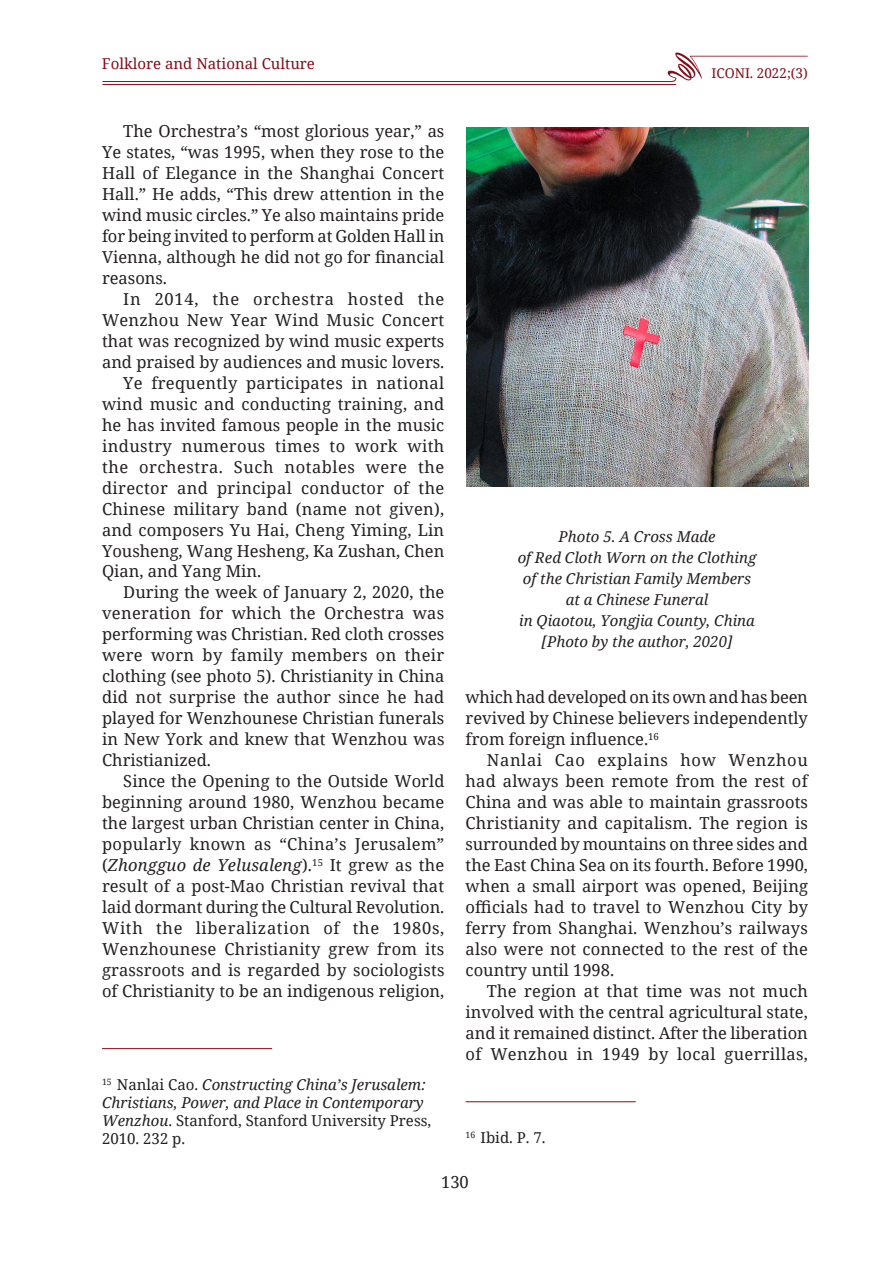
<style>
.page{position:relative;width:893px;height:1263px;background:#fff}
.page>*{position:absolute;margin:0;border:0;box-sizing:border-box;transform-origin:0 0}
.Текст{font:16.5px/21px "Noto Serif";color:#231f20;text-align:justify}
.Фото{font:italic 15px/21px "Noto Serif";color:#231f20;text-align:center}
.Примечание{font:italic 15px/18px "Noto Serif";color:#231f20}
.t1{font:15px "Noto Serif";color:#850d19}
.Примечание-2{font:15px "Noto Serif";color:#231f20}
.t2{font:13.5px "Noto Serif";color:#850d19}
.s1{font-style:italic}
.s2{font-style:normal}
</style>
<div class="page">
<svg style="left:102px;top:52px;width:706px;height:30px"></svg>
<hr style="left:103px;top:84px;width:573px;height:1px;background:#850d19">
<hr style="left:102px;top:1048px;width:170px;height:1px;background:#850d19">
<hr style="left:466px;top:1101px;width:170px;height:1px;background:#850d19">
<img style="left:466px;top:128px;width:342px;height:358px">
<p class="t1" style="left:102px;top:53px;width:215px">Folklore and National Culture</p>
<p class="Текст" style="left:102px;top:120px;width:344px;text-indent:21px">The Orchestra’s “most glorious year,” as Ye states, “was 1995, when they rose to the Hall of Elegance in the Shanghai Concert Hall.” He adds, “This drew attention in the wind music circles.” Ye also maintains pride for being invited to perform at Golden Hall in Vienna, although he did not go for financial reasons.</p>
<p class="Текст" style="left:102px;top:288px;width:344px;text-indent:21px">In 2014, the orchestra hosted the Wenzhou New Year Wind Music Concert that was recognized by wind music experts and praised by audiences and music lovers.</p>
<p class="Текст" style="left:102px;top:372px;width:344px;text-indent:21px">Ye frequently participates in national wind music and conducting training, and he has invited famous people in the music industry numerous times to work with the orchestra. Such notables were the director and principal conductor of the Chinese military band (name not given), and composers Yu Hai, Cheng Yiming, Lin Yousheng, Wang Hesheng, Ka Zushan, Chen Qian, and Yang Min.</p>
<p class="Текст" style="left:102px;top:581px;width:344px;text-indent:21px">During the week of January 2, 2020, the veneration for which the Orchestra was performing was Christian. Red cloth crosses were worn by family members on their clothing (see photo 5). Christianity in China did not surprise the author since he had played for Wenzhounese Christian funerals in New York and knew that Wenzhou was Christianized.</p>
<p class="Текст" style="left:102px;top:770px;width:344px;text-indent:21px">Since the Opening to the Outside World beginning around 1980, Wenzhou became the largest urban Christian center in China, popularly known as “China’s Jerusalem” (<span class="s1">Zhongguo de Yelusaleng</span>).<sup>15</sup> It grew as the result of a post-Mao Christian revival that laid dormant during the Cultural Revolution.<br>With the liberalization of the 1980s, Wenzhounese Christianity grew from its grassroots and is regarded by sociologists of Christianity to be an indigenous religion,</p>
<p class="Примечание" style="left:102px;top:1074px;width:331px"><sup>15</sup> <span class="s2">Nanlai Cao.</span> Constructing China’s Jerusalem:<br>Christians, Power, and Place in Contemporary Wenzhou<span class="s2">. Stanford, Stanford University Press, 2010. 232 p.</span></p>
<p class="t2" style="left:711px;top:64px;width:98px">ICONI. 2022;(3)</p>
<p class="Фото" style="left:518px;top:526px;width:240px">Photo 5. A Cross Made<br>of Red Cloth Worn on the Clothing</p>
<p class="Фото" style="left:523px;top:568px;width:230px">of the Christian Family Members at a Chinese Funeral</p>
<p class="Фото" style="left:519px;top:610px;width:237px">in Qiaotou, Yongjia County, China</p>
<p class="Фото" style="left:542px;top:631px;width:192px">[Photo by the author, 2020]</p>
<p class="Текст" style="left:466px;top:686px;width:344px">which had developed on its own and has been revived by Chinese believers independently from foreign influence.<sup>16</sup></p>
<p class="Текст" style="left:466px;top:749px;width:344px;text-indent:21px">Nanlai Cao explains how Wenzhou had always been remote from the rest of China and was able to maintain grassroots Christianity and capitalism. The region is surrounded by mountains on three sides and the East China Sea on its fourth. Before 1990, when a small airport was opened, Beijing officials had to travel to Wenzhou City by ferry from Shanghai. Wenzhou’s railways also were not connected to the rest of the country until 1998.</p>
<p class="Текст" style="left:466px;top:980px;width:344px;text-indent:21px">The region at that time was not much involved with the central agricultural state, and it remained distinct. After the liberation of Wenzhou in 1949 by local guerrillas,</p>
<p class="Примечание-2" style="left:466px;top:1127px;width:82px"><sup>16</sup> Ibid. P. 7.</p>
<p class="Текст" style="left:441px;top:1171px;width:29px">130</p>
</div>
